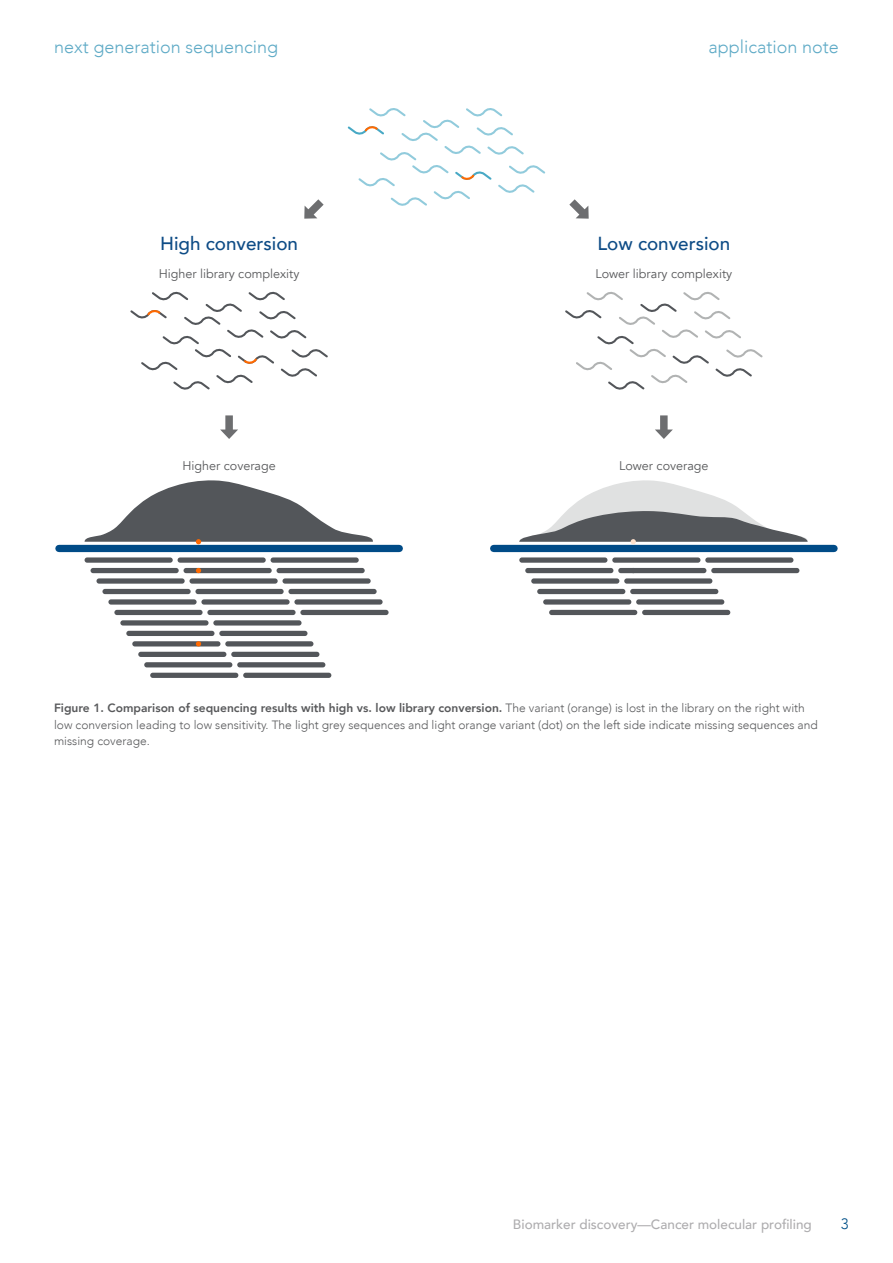
<style>
.page{position:relative;width:893px;height:1263px;background:#fff}
.page>*{position:absolute;margin:0;border:0;box-sizing:border-box;transform-origin:0 0}
.t1{font:500 18.9px "Avenir";color:#0e4c86}
.t2{font:300 18px "Avenir";color:#5eaac6}
.t3{font:300 15px "Avenir";color:#005088}
.t4{font:500 13.5px "Avenir";color:#aeadaf}
.t5{font:12.6px "Avenir";color:#58595b}
.t6{font:300 12px/16.5px "Avenir";color:#58595b}
.s1{font-weight:800}
</style>
<div class="page">
<svg style="left:130px;top:291px;width:198px;height:99px"></svg>
<div style="left:59px;top:545px;width:340px;height:7px;background:#004b87"></div>
<svg style="left:85px;top:480px;width:288px;height:64px"></svg>
<div style="left:184px;top:568px;width:88px;height:5px;background:#53565a;border-radius:3px"></div>
<svg style="left:196px;top:568px;width:5px;height:5px"></svg>
<div style="left:277px;top:568px;width:88px;height:5px;background:#53565a;border-radius:3px"></div>
<div style="left:91px;top:568px;width:88px;height:5px;background:#53565a;border-radius:3px"></div>
<div style="left:178px;top:557px;width:88px;height:6px;background:#53565a;border-radius:3px"></div>
<div style="left:271px;top:557px;width:88px;height:6px;background:#53565a;border-radius:3px"></div>
<div style="left:85px;top:557px;width:88px;height:6px;background:#53565a;border-radius:3px"></div>
<div style="left:195px;top:589px;width:89px;height:5px;background:#53565a;border-radius:3px"></div>
<div style="left:288px;top:589px;width:89px;height:5px;background:#53565a;border-radius:3px"></div>
<div style="left:102px;top:589px;width:89px;height:5px;background:#53565a;border-radius:3px"></div>
<div style="left:189px;top:578px;width:89px;height:6px;background:#53565a;border-radius:3px"></div>
<div style="left:282px;top:578px;width:89px;height:6px;background:#53565a;border-radius:3px"></div>
<div style="left:96px;top:578px;width:89px;height:6px;background:#53565a;border-radius:3px"></div>
<div style="left:201px;top:599px;width:89px;height:6px;background:#53565a;border-radius:3px"></div>
<div style="left:294px;top:599px;width:89px;height:6px;background:#53565a;border-radius:3px"></div>
<div style="left:108px;top:599px;width:89px;height:6px;background:#53565a;border-radius:3px"></div>
<div style="left:207px;top:610px;width:89px;height:5px;background:#53565a;border-radius:3px"></div>
<div style="left:300px;top:610px;width:89px;height:5px;background:#53565a;border-radius:3px"></div>
<div style="left:114px;top:610px;width:89px;height:5px;background:#53565a;border-radius:3px"></div>
<div style="left:213px;top:620px;width:89px;height:5px;background:#53565a;border-radius:3px"></div>
<div style="left:120px;top:620px;width:89px;height:5px;background:#53565a;border-radius:3px"></div>
<div style="left:219px;top:631px;width:88px;height:5px;background:#53565a;border-radius:3px"></div>
<div style="left:126px;top:631px;width:88px;height:5px;background:#53565a;border-radius:3px"></div>
<div style="left:225px;top:641px;width:88px;height:5px;background:#53565a;border-radius:3px"></div>
<div style="left:132px;top:641px;width:88px;height:5px;background:#53565a;border-radius:3px"></div>
<div style="left:231px;top:652px;width:88px;height:5px;background:#53565a;border-radius:3px"></div>
<div style="left:138px;top:652px;width:88px;height:5px;background:#53565a;border-radius:3px"></div>
<div style="left:237px;top:662px;width:88px;height:5px;background:#53565a;border-radius:3px"></div>
<div style="left:144px;top:662px;width:88px;height:5px;background:#53565a;border-radius:3px"></div>
<div style="left:243px;top:673px;width:88px;height:5px;background:#53565a;border-radius:3px"></div>
<div style="left:150px;top:673px;width:88px;height:5px;background:#53565a;border-radius:3px"></div>
<svg style="left:196px;top:641px;width:5px;height:5px"></svg>
<svg style="left:565px;top:291px;width:198px;height:99px"></svg>
<svg style="left:347px;top:108px;width:199px;height:98px"></svg>
<div style="left:494px;top:545px;width:340px;height:7px;background:#004b87"></div>
<div style="left:618px;top:568px;width:88px;height:5px;background:#53565a;border-radius:3px"></div>
<div style="left:711px;top:568px;width:88px;height:5px;background:#53565a;border-radius:3px"></div>
<div style="left:525px;top:568px;width:88px;height:5px;background:#53565a;border-radius:3px"></div>
<div style="left:612px;top:557px;width:88px;height:6px;background:#53565a;border-radius:3px"></div>
<div style="left:705px;top:557px;width:88px;height:6px;background:#53565a;border-radius:3px"></div>
<div style="left:519px;top:557px;width:88px;height:6px;background:#53565a;border-radius:3px"></div>
<div style="left:630px;top:589px;width:88px;height:5px;background:#53565a;border-radius:3px"></div>
<div style="left:537px;top:589px;width:88px;height:5px;background:#53565a;border-radius:3px"></div>
<div style="left:624px;top:578px;width:88px;height:6px;background:#53565a;border-radius:3px"></div>
<div style="left:531px;top:578px;width:88px;height:6px;background:#53565a;border-radius:3px"></div>
<div style="left:636px;top:599px;width:88px;height:6px;background:#53565a;border-radius:3px"></div>
<div style="left:543px;top:599px;width:88px;height:6px;background:#53565a;border-radius:3px"></div>
<div style="left:642px;top:610px;width:88px;height:5px;background:#53565a;border-radius:3px"></div>
<div style="left:549px;top:610px;width:88px;height:5px;background:#53565a;border-radius:3px"></div>
<svg style="left:519px;top:480px;width:289px;height:64px"></svg>
<svg style="left:655px;top:415px;width:18px;height:24px"></svg>
<svg style="left:220px;top:415px;width:18px;height:24px"></svg>
<svg style="left:569px;top:199px;width:20px;height:20px"></svg>
<svg style="left:304px;top:199px;width:20px;height:20px"></svg>
<h2 class="t2" style="left:54px;top:36px;width:226px">next generation sequencing</h2>
<h2 class="t2" style="left:708px;top:36px;width:132px">application note</h2>
<h1 class="t1" style="left:160px;top:227px;width:139px">High conversion</h1>
<p class="t5" style="left:159px;top:266px;width:142px">Higher library complexity</p>
<p class="t5" style="left:182px;top:459px;width:95px">Higher coverage</p>
<h1 class="t1" style="left:597px;top:227px;width:134px">Low conversion</h1>
<p class="t5" style="left:595px;top:266px;width:138px">Lower library complexity</p>
<p class="t5" style="left:619px;top:459px;width:91px">Lower coverage</p>
<p class="t6" style="left:54px;top:700px;width:765px"><span class="s1">Figure 1. Comparison of sequencing results with high vs. low library conversion.</span> The variant (orange) is lost in the library on the right with low conversion leading to low sensitivity. The light grey sequences and light orange variant (dot) on the left side indicate missing sequences and missing coverage.</p>
<p class="t4" style="left:513px;top:1212px;width:300px">Biomarker discovery—Cancer molecular profiling</p>
<p class="t3" style="left:841px;top:1214px;width:9px">3</p>
</div>
